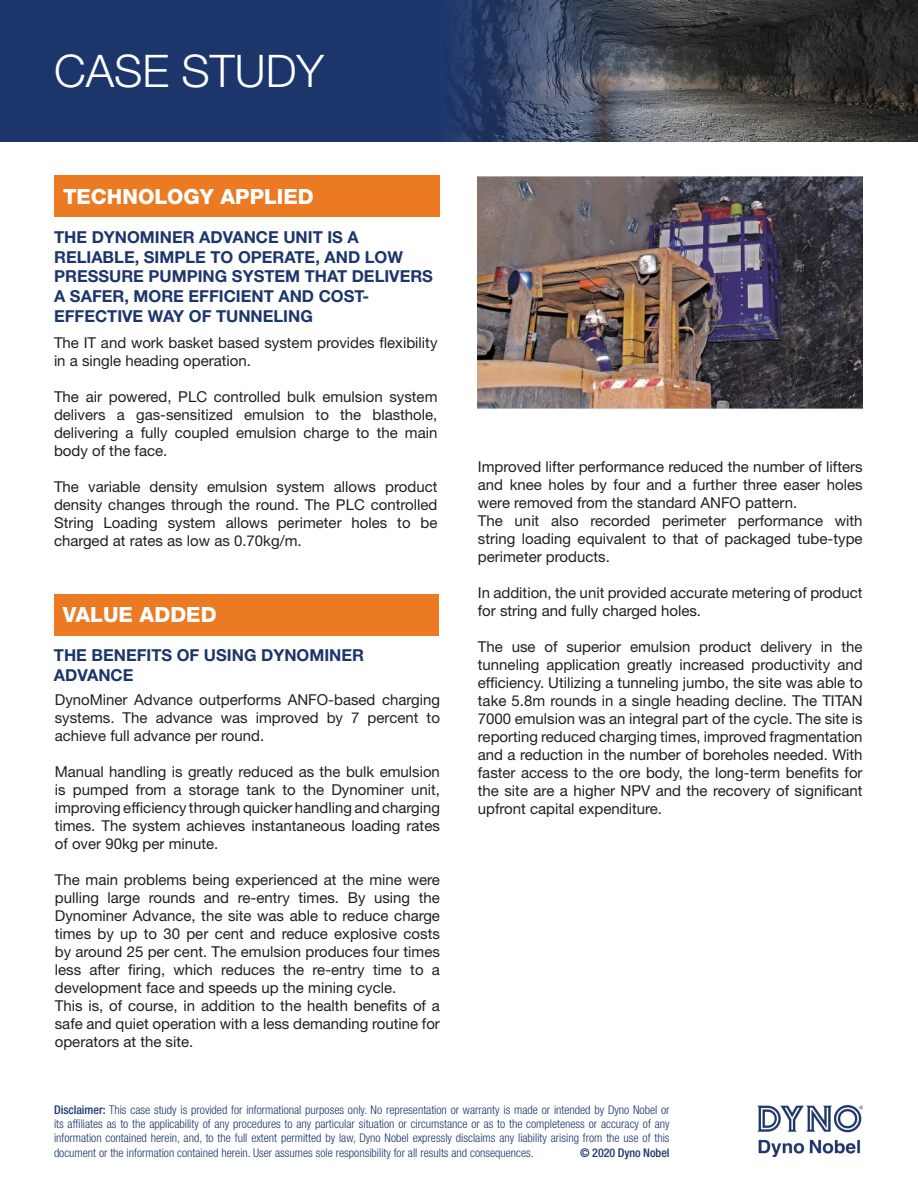
<style>
.page{position:relative;width:918px;height:1188px;background:#fff}
.page>*{position:absolute;margin:0;border:0;box-sizing:border-box;transform-origin:0 0}
.t1{font:300 45px "Helvetica Neue LT Std";color:#fff}
.Heading_1{font:800 21px "Helvetica Neue LT Std";color:#fff}
.Heading_2{font:700 16.5px/19.8px "Helvetica Neue LT Std";color:#1c366c}
.Body_Text{font:15px/18px "Helvetica Neue LT Std";color:#231f20;text-align:justify}
.t2{font:300 condensed 12px/14.4px "Helvetica Neue LT Std";color:#1c366c;text-align:justify}
.t3{font:500 condensed 12px "Helvetica Neue LT Std";color:#1c366c}
.s1{font-weight:500}
</style>
<div class="page">
<div style="left:0;top:0;width:918px;height:142px;background:#1c366c"></div>
<img style="left:452px;top:0;width:466px;height:142px">
<img style="left:758px;top:1105px;width:105px;height:52px">
<img style="left:478px;top:176px;width:385px;height:234px">
<div style="left:54px;top:594px;width:384px;height:42px;background:#ec7a23"></div>
<div style="left:54px;top:176px;width:386px;height:41px;background:#ec7a23"></div>
<h1 class="t1" style="left:54px;top:43px;width:272px">CASE STUDY</h1>
<p class="Heading_1" style="left:63px;top:184px;width:252px">TECHNOLOGY APPLIED</p>
<p class="Heading_2" style="left:54px;top:227px;width:380px">THE DYNOMINER ADVANCE UNIT IS A RELIABLE, SIMPLE TO OPERATE, AND LOW PRESSURE PUMPING SYSTEM THAT DELIVERS A SAFER, MORE EFFICIENT AND COST-EFFECTIVE WAY OF TUNNELING</p>
<p class="Body_Text" style="left:54px;top:334px;width:385px">The IT and work basket based system provides flexibility in a single heading operation.</p>
<p class="Body_Text" style="left:54px;top:388px;width:385px">The air powered, PLC controlled bulk emulsion system delivers a gas-sensitized emulsion to the blasthole, delivering a fully coupled emulsion charge to the main body of the face.</p>
<p class="Body_Text" style="left:54px;top:478px;width:385px">The variable density emulsion system allows product density changes through the round. The PLC controlled String Loading system allows perimeter holes to be charged at rates as low as 0.70kg/m.</p>
<p class="Heading_1" style="left:63px;top:603px;width:155px">VALUE ADDED</p>
<p class="Heading_2" style="left:54px;top:645px;width:312px">THE BENEFITS OF USING DYNOMINER<br>ADVANCE</p>
<p class="Body_Text" style="left:55px;top:691px;width:387px">DynoMiner Advance outperforms ANFO-based charging systems. The advance was improved by 7 percent to achieve full advance per round.</p>
<p class="Body_Text" style="left:55px;top:763px;width:387px">Manual handling is greatly reduced as the bulk emulsion is pumped from a storage tank to the Dynominer unit, improving efficiency through quicker handling and charging times. The system achieves instantaneous loading rates of over 90kg per minute.</p>
<p class="Body_Text" style="left:55px;top:871px;width:387px">The main problems being experienced at the mine were pulling large rounds and re-entry times. By using the Dynominer Advance, the site was able to reduce charge times by up to 30 per cent and reduce explosive costs by around 25 per cent. The emulsion produces four times less after firing, which reduces the re-entry time to a development face and speeds up the mining cycle.</p>
<p class="Body_Text" style="left:55px;top:997px;width:387px">This is, of course, in addition to the health benefits of a safe and quiet operation with a less demanding routine for operators at the site.</p>
<p class="Body_Text" style="left:478px;top:458px;width:386px">Improved lifter performance reduced the number of lifters and knee holes by four and a further three easer holes were removed from the standard ANFO pattern.</p>
<p class="Body_Text" style="left:478px;top:512px;width:386px">The unit also recorded perimeter performance with string loading equivalent to that of packaged tube-type perimeter products.</p>
<p class="Body_Text" style="left:478px;top:584px;width:386px">In addition, the unit provided accurate metering of product for string and fully charged holes.</p>
<p class="Body_Text" style="left:478px;top:638px;width:386px">The use of superior emulsion product delivery in the tunneling application greatly increased productivity and efficiency. Utilizing a tunneling jumbo, the site was able to take 5.8m rounds in a single heading decline. The TITAN 7000 emulsion was an integral part of the cycle. The site is reporting reduced charging times, improved fragmentation and a reduction in the number of boreholes needed. With faster access to the ore body, the long-term benefits for the site are a higher NPV and the recovery of significant upfront capital expenditure.</p>
<p class="t2" style="left:54px;top:1102px;width:617px"><span class="s1">Disclaimer:</span> This case study is provided for informational purposes only. No representation or warranty is made or intended by Dyno Nobel or its affiliates as to the applicability of any procedures to any particular situation or circumstance or as to the completeness or accuracy of any information contained herein, and, to the full extent permitted by law, Dyno Nobel expressly disclaims any liability arising from the use of this document or the information contained herein. User assumes sole responsibility for all results and consequences.</p>
<p class="t3" style="left:580px;top:1145px;width:91px">© 2020 Dyno Nobel</p>
</div>
